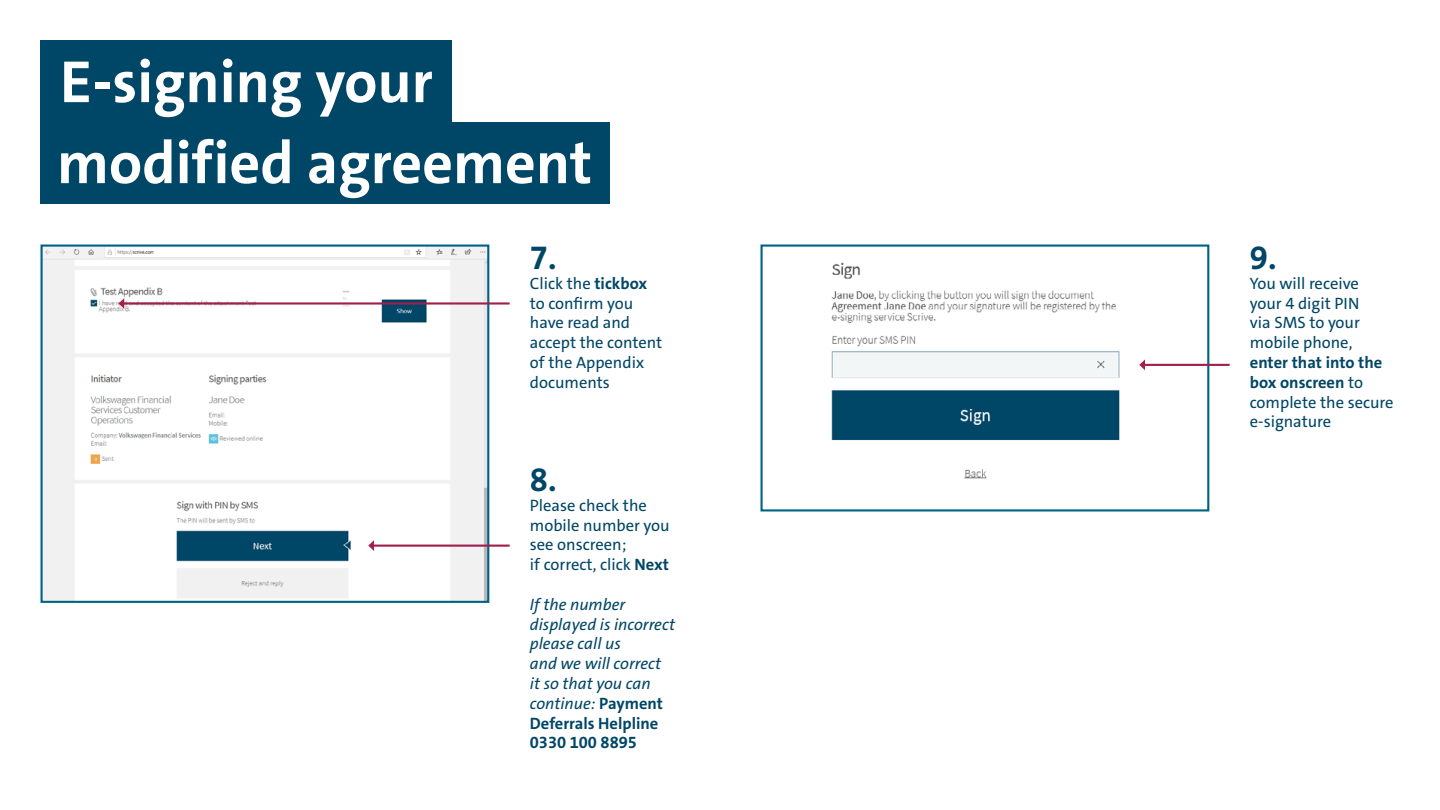
<style>
.page{position:relative;width:1440px;height:810px;background:#fff}
.page>*{position:absolute;margin:0;border:0;box-sizing:border-box;transform-origin:0 0}
.t1{font:700 60px/81px "VWAG The Sans";color:#fff}
.t2{font:700 33px "VWAG The Sans";color:#004666}
.t3{font:16.5px/19.8px "VWAG The Sans";color:#004666}
.t4{font:italic 16.5px/19.8px "VWAG The Sans";color:#004666}
.s1{font-weight:700}
.s2{font-weight:700;font-style:normal}
</style>
<div class="page">
<img style="left:43px;top:248px;width:443px;height:352px">
<div style="left:40px;top:245px;width:449px;height:358px;border:2px solid #006384"></div>
<div style="left:40px;top:122px;width:570px;height:82px;background:#004666"></div>
<div style="left:40px;top:40px;width:412px;height:82px;background:#004666"></div>
<img style="left:831px;top:262px;width:375px;height:217px">
<div style="left:760px;top:245px;width:449px;height:267px;border:2px solid #006384"></div>
<hr style="left:372px;top:545px;width:138px;height:2px;background:#a21e4d">
<svg style="left:368px;top:540px;width:6px;height:11px"></svg>
<hr style="left:1143px;top:364px;width:87px;height:2px;background:#a21e4d">
<svg style="left:1139px;top:360px;width:6px;height:10px"></svg>
<hr style="left:122px;top:302px;width:388px;height:3px;background:#a21e4d">
<svg style="left:118px;top:298px;width:6px;height:11px"></svg>
<h1 class="t1" style="left:57px;top:42px;width:537px">E-signing your modified agreement</h1>
<h2 class="t2" style="left:530px;top:237px;width:28px">7.</h2>
<p class="t3" style="left:530px;top:273px;width:134px">Click the <span class="s1">tickbox </span>to confirm you have read and accept the content of the Appendix documents</p>
<h2 class="t2" style="left:530px;top:459px;width:28px">8.</h2>
<p class="t3" style="left:530px;top:495px;width:141px">Please check the mobile number you see onscreen;<br>if correct, click <span class="s1">Next</span></p>
<p class="t4" style="left:530px;top:594px;width:147px">If the number displayed is incorrect please call us<br>and we will correct it so that you can continue: <span class="s2">Payment<br>Deferrals Helpline<br>0330 100 8895</span></p>
<h2 class="t2" style="left:1250px;top:237px;width:28px">9.</h2>
<p class="t3" style="left:1250px;top:273px;width:112px;text-align:justify">You will receive your 4 digit PIN via SMS to your mobile phone,</p>
<p class="t3" style="left:1250px;top:353px;width:145px"><span class="s1">enter that into the box onscreen</span> to complete the secure e-signature</p>
</div>
